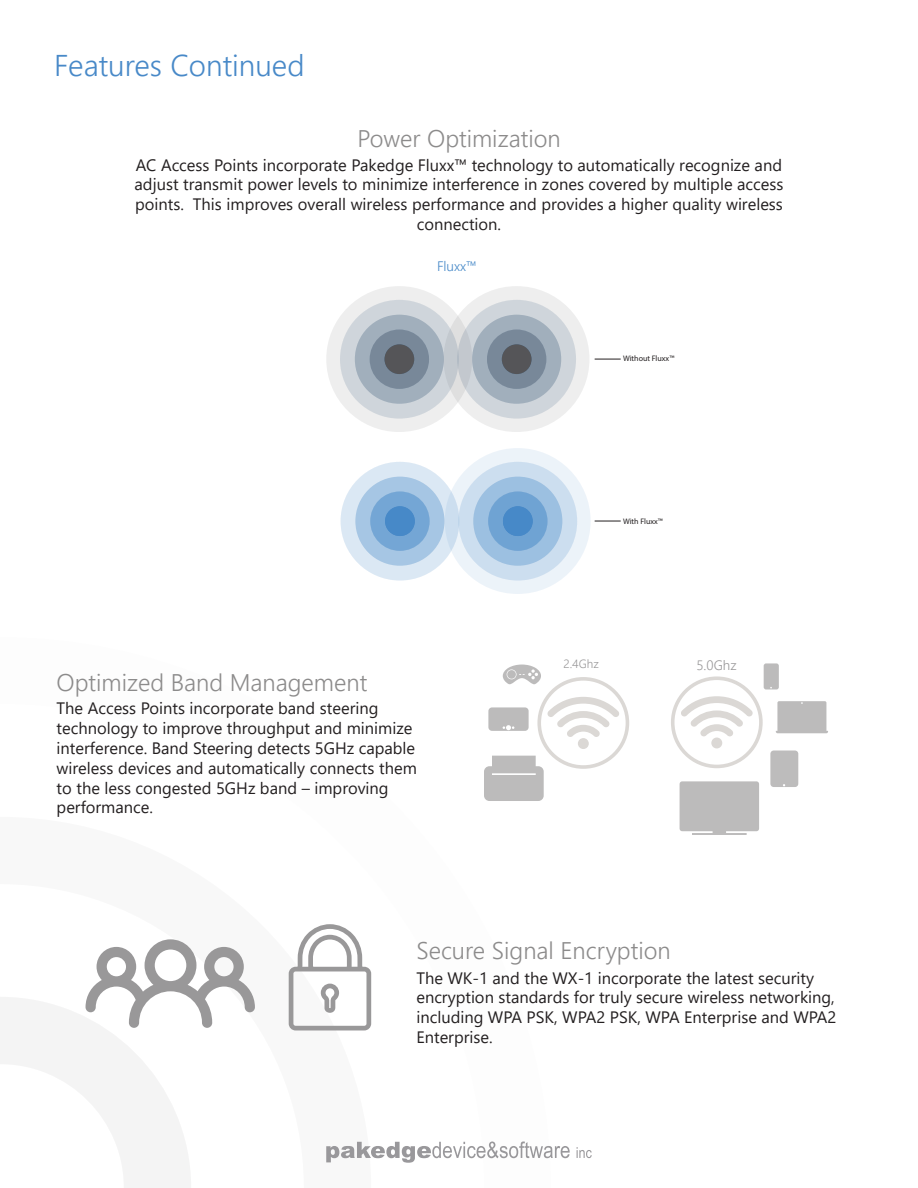
<style>
.page{position:relative;width:918px;height:1188px;background:#fff}
.page>*{position:absolute;margin:0;border:0;box-sizing:border-box;transform-origin:0 0}
.t1{font:300 30px "Segoe UI";color:#4889c8}
.t2{font:300 24px "Segoe UI";color:#8c8b8b}
.t3{font:16.5px/19.8px "Segoe UI";color:#231f20}
.t4{font:300 13.8px "Segoe UI";color:#4789c8}
.t5{font:300 13.65px "Segoe UI";color:#999899}
.t6{font:300 11.85px "Segoe UI";color:#999899}
.t7{font:7.95px "Myriad Pro";color:#231f20}
</style>
<div class="page">
<svg style="left:326px;top:1141px;width:244px;height:22px"></svg>
<svg style="left:577px;top:1147px;width:15px;height:11px"></svg>
<div style="left:444px;top:286px;width:146px;height:146px;background:#eee;border-radius:50%"></div>
<div style="left:457px;top:300px;width:119px;height:119px;background:#cfd5db;border-radius:50%"></div>
<div style="left:472px;top:315px;width:89px;height:89px;background:#a1afbc;border-radius:50%"></div>
<div style="left:487px;top:330px;width:59px;height:59px;background:#788899;border-radius:50%"></div>
<div style="left:502px;top:344px;width:30px;height:30px;background:#555558;border-radius:50%"></div>
<div style="left:341px;top:462px;width:118px;height:119px;background:#dbe8f4;border-radius:50%"></div>
<div style="left:355px;top:477px;width:89px;height:89px;background:#a6c6e4;border-radius:50%"></div>
<div style="left:370px;top:491px;width:60px;height:60px;background:#74a6d5;border-radius:50%"></div>
<div style="left:385px;top:506px;width:30px;height:30px;background:#4789c8;border-radius:50%"></div>
<svg style="left:445px;top:448px;width:146px;height:146px;background:#bad3ea"></svg>
<svg style="left:326px;top:286px;width:146px;height:146px;fill:#eee"></svg>
<div style="left:340px;top:300px;width:119px;height:119px;background:#cfd5db;border-radius:50%"></div>
<div style="left:355px;top:315px;width:89px;height:89px;background:#a1afbc;border-radius:50%"></div>
<div style="left:370px;top:330px;width:59px;height:59px;background:#788899;border-radius:50%"></div>
<div style="left:385px;top:344px;width:29px;height:30px;background:#555558;border-radius:50%"></div>
<svg style="left:595px;top:359px;width:26px;height:1px"></svg>
<svg style="left:595px;top:521px;width:26px;height:1px"></svg>
<svg style="left:484px;top:665px;width:145px;height:136px"></svg>
<svg style="left:671px;top:663px;width:157px;height:172px"></svg>
<svg style="left:289px;top:924px;width:82px;height:106px"></svg>
<svg style="left:0;top:939px;width:255px;height:249px"></svg>
<p class="t1" style="left:54px;top:43px;width:252px">Features Continued</p>
<p class="t2" style="left:357px;top:121px;width:205px">Power Optimization</p>
<p class="t3" style="left:135px;top:155px;width:650px;text-align:center">AC Access Points incorporate Pakedge Fluxx™ technology to automatically recognize and adjust transmit power levels to minimize interference in zones covered by multiple access points. This improves overall wireless performance and provides a higher quality wireless connection.</p>
<p class="t4" style="left:437px;top:256px;width:41px">Fluxx™</p>
<p class="t2" style="left:57px;top:665px;width:312px">Optimized Band Management</p>
<p class="t3" style="left:57px;top:698px;width:362px">The Access Points incorporate band steering technology to improve throughput and minimize interference. Band Steering detects 5GHz capable wireless devices and automatically connects them to the less congested 5GHz band – improving performance.</p>
<p class="t7" style="left:623px;top:354px;width:53px">Without Fluxx™</p>
<p class="t7" style="left:623px;top:516px;width:41px">With Fluxx™</p>
<p class="t6" style="left:563px;top:655px;width:37px">2.4Ghz</p>
<p class="t5" style="left:696px;top:655px;width:42px">5.0Ghz</p>
<p class="t2" style="left:416px;top:933px;width:256px">Secure Signal Encryption</p>
<p class="t3" style="left:416px;top:968px;width:422px">The WK-1 and the WX-1 incorporate the latest security encryption standards for truly secure wireless networking, including WPA PSK, WPA2 PSK, WPA Enterprise and WPA2<br>Enterprise.</p>
</div>
